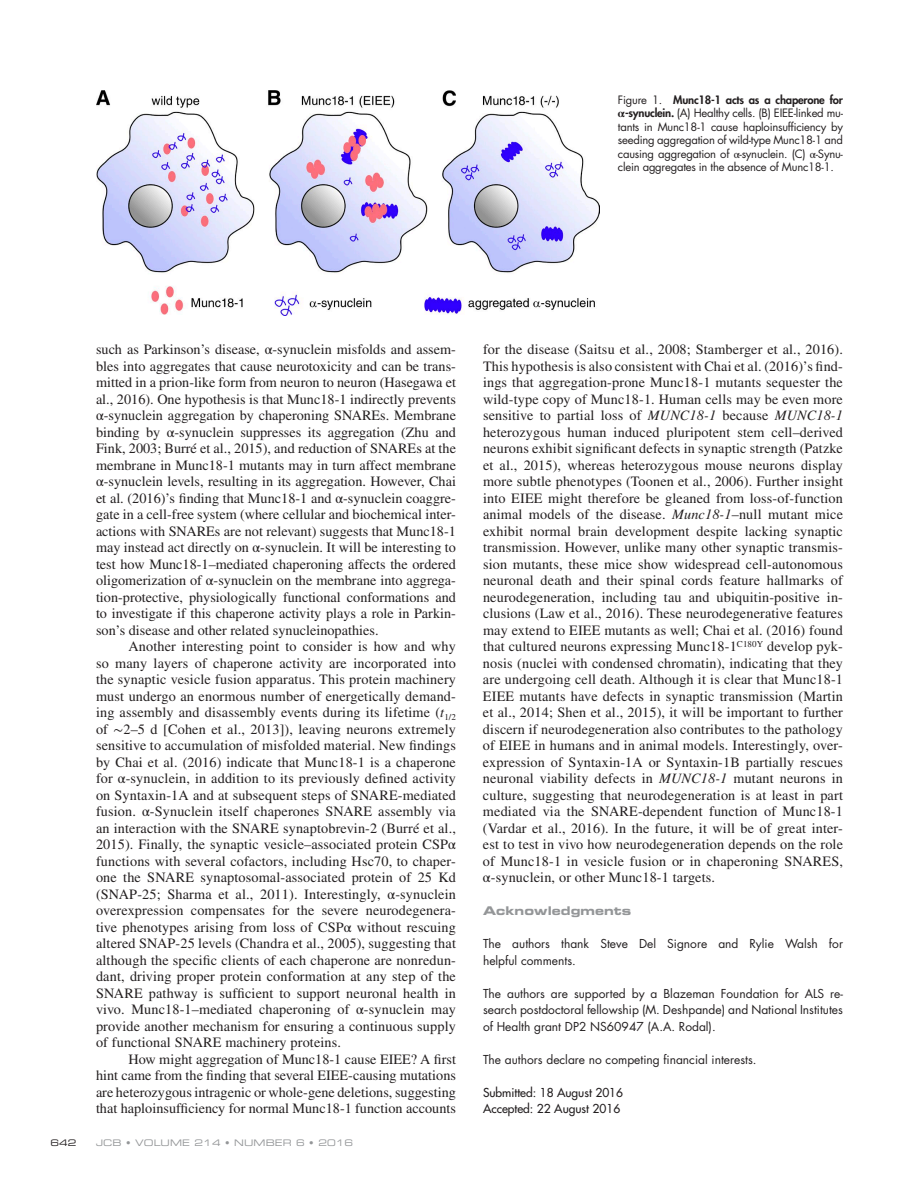
<style>
.page{position:relative;width:918px;height:1188px;background:#fff}
.page>*{position:absolute;margin:0;border:0;box-sizing:border-box;transform-origin:0 0}
.t1{font:14.25px/16.5px "Times LT Std";color:#231f20;text-align:justify}
.t2{font:12px/16.5px "Futura Std";color:#231f20}
.t3{font:500 12px/16.5px "Futura Std";color:#231f20}
.t4{font:12px "Eurostile LT Std Bold Ex 2";letter-spacing:.005em;color:#949698}
.t5{font:11.25px/13.5px "Futura Std";letter-spacing:-.02em;color:#231f20;text-align:justify}
.t6{font:9px "Eurostile LT Std Ex 2";letter-spacing:.01em;color:#949698}
.t7{font:9px "Eurostile LT Std Ex 2";color:#231f20}
.s1{font-weight:800}
.s2{font-family:"STIX General";font-weight:700}
.s3{font-family:"STIX General"}
.s4{font-style:italic}
</style>
<div class="page">
<img style="left:96px;top:90px;width:504px;height:226px">
<p class="t5" style="left:618px;top:93px;width:227px">Figure 1. <span class="s1">Munc18-1 acts as a chaperone for </span><span class="s2">α</span><span class="s1">-synuclein.</span> (A) Healthy cells. (B) EIEE-linked mu&shy;tants in Munc18-1 cause haploinsufficiency by seeding aggregation of wild-type Munc18-1 and causing aggregation of <span class="s3">α</span>-synuclein. (C) <span class="s3">α</span>-Synu&shy;clein aggregates in the absence of Munc18-1.</p>
<p class="t1" style="left:96px;top:341px;width:362px">such as Parkinson’s disease, <span class="s3">α</span>-synuclein misfolds and assem&shy;bles into aggregates that cause neurotoxicity and can be trans&shy;mitted in a prion-like form from neuron to neuron (Hasegawa et al., 2016). One hypothesis is that Munc18-1 indirectly prevents <span class="s3">α</span>-synuclein aggregation by chaperoning SNAREs. Membrane binding by <span class="s3">α</span>-synuclein suppresses its aggregation (Zhu and Fink, 2003; Burré et al., 2015), and reduction of SNAREs at the membrane in Munc18-1 mutants may in turn affect membrane <span class="s3">α</span>-synuclein levels, resulting in its aggregation. However, Chai et al. (2016)’s finding that Munc18-1 and <span class="s3">α</span>-synuclein coaggre&shy;gate in a cell-free system (where cellular and biochemical inter&shy;actions with SNAREs are not relevant) suggests that Munc18-1 may instead act directly on <span class="s3">α</span>-synuclein. It will be interesting to test how Munc18-1–mediated chaperoning affects the ordered oligomerization of <span class="s3">α</span>-synuclein on the membrane into aggrega&shy;tion-protective, physiologically functional conformations and to investigate if this chaperone activity plays a role in Parkin&shy;son’s disease and other related synucleinopathies.</p>
<p class="t1" style="left:96px;top:638px;width:362px;text-indent:32px">Another interesting point to consider is how and why so many layers of chaperone activity are incorporated into the synaptic vesicle fusion apparatus. This protein machinery must undergo an enormous number of energetically demand&shy;ing assembly and disassembly events during its lifetime (<span class="s4">t</span><sub>1/2 </sub>of <span class="s3">∼</span>2–5 d [Cohen et al., 2013]), leaving neurons extremely sensitive to accumulation of misfolded material. New findings by Chai et al. (2016) indicate that Munc18-1 is a chaperone for <span class="s3">α</span>-synuclein, in addition to its previously defined activity on Syntaxin-1A and at subsequent steps of SNARE-mediated fusion. <span class="s3">α</span>-Synuclein itself chaperones SNARE assembly via an interaction with the SNARE synaptobrevin-2 (Burré et al., 2015). Finally, the synaptic vesicle–associated protein CSP<span class="s3">α </span>functions with several cofactors, including Hsc70, to chaper&shy;one the SNARE synaptosomal-associated protein of 25 Kd (SNAP-25; Sharma et al., 2011). Interestingly, <span class="s3">α</span>-synuclein overexpression compensates for the severe neurodegenera&shy;tive phenotypes arising from loss of CSP<span class="s3">α</span> without rescuing altered SNAP-25 levels (Chandra et al., 2005), suggesting that although the specific clients of each chaperone are nonredun&shy;dant, driving proper protein conformation at any step of the SNARE pathway is sufficient to support neuronal health in vivo. Munc18-1–mediated chaperoning of <span class="s3">α</span>-synuclein may provide another mechanism for ensuring a continuous supply of functional SNARE machinery proteins.</p>
<p class="t1" style="left:96px;top:1050px;width:362px;text-indent:32px">How might aggregation of Munc18-1 cause EIEE? A first hint came from the finding that several EIEE-causing mutations are heterozygous intragenic or whole-gene deletions, suggesting that haploinsufficiency for normal Munc18-1 function accounts</p>
<p class="t7" style="left:50px;top:1136px;width:28px">642</p>
<p class="t6" style="left:96px;top:1136px;width:259px">JCB • VOLUME 214 • NUMBER 6 • 2016</p>
<p class="t1" style="left:483px;top:341px;width:362px">for the disease (Saitsu et al., 2008; Stamberger et al., 2016).<br>This hypothesis is also consistent with Chai et al. (2016)’s find&shy;ings that aggregation-prone Munc18-1 mutants sequester the wild-type copy of Munc18-1. Human cells may be even more sensitive to partial loss of <span class="s4">MUNC18-1</span> because <span class="s4">MUNC18-1 </span>heterozygous human induced pluripotent stem cell–derived neurons exhibit significant defects in synaptic strength (Patzke et al., 2015), whereas heterozygous mouse neurons display more subtle phenotypes (Toonen et al., 2006). Further insight into EIEE might therefore be gleaned from loss-of-function animal models of the disease. <span class="s4">Munc18-1</span>–null mutant mice exhibit normal brain development despite lacking synaptic transmission. However, unlike many other synaptic transmis&shy;sion mutants, these mice show widespread cell-autonomous neuronal death and their spinal cords feature hallmarks of neurodegeneration, including tau and ubiquitin-positive in&shy;clusions (Law et al., 2016). These neurodegenerative features may extend to EIEE mutants as well; Chai et al. (2016) found that cultured neurons expressing Munc18-1<sup>C180Y</sup> develop pyk&shy;nosis (nuclei with condensed chromatin), indicating that they are undergoing cell death. Although it is clear that Munc18-1<br>EIEE mutants have defects in synaptic transmission (Martin et al., 2014; Shen et al., 2015), it will be important to further discern if neurodegeneration also contributes to the pathology of EIEE in humans and in animal models. Interestingly, over&shy;expression of Syntaxin-1A or Syntaxin-1B partially rescues neuronal viability defects in <span class="s4">MUNC18-1</span> mutant neurons in culture, suggesting that neurodegeneration is at least in part mediated via the SNARE-dependent function of Munc18-1 (Vardar et al., 2016). In the future, it will be of great inter&shy;est to test in vivo how neurodegeneration depends on the role of Munc18-1 in vesicle fusion or in chaperoning SNARES, <span class="s3">α</span>-synuclein, or other Munc18-1 targets.</p>
<p class="t4" style="left:483px;top:902px;width:150px">Acknowledgments</p>
<p class="t2" style="left:483px;top:935px;width:362px">The authors thank Steve Del Signore and Rylie Walsh for helpful comments.</p>
<p class="t2" style="left:483px;top:985px;width:361px;text-align:justify">The authors are supported by a Blazeman Foundation for ALS re&shy;search postdoctoral fellowship (M. Deshpande) and National Institutes of Health grant DP2 NS60947 (A.A. Rodal).</p>
<p class="t2" style="left:483px;top:1051px;width:275px">The authors declare no competing financial interests.</p>
<p class="t3" style="left:483px;top:1084px;width:142px">Submitted: 18 August 2016<br>Accepted: 22 August 2016</p>
</div>
